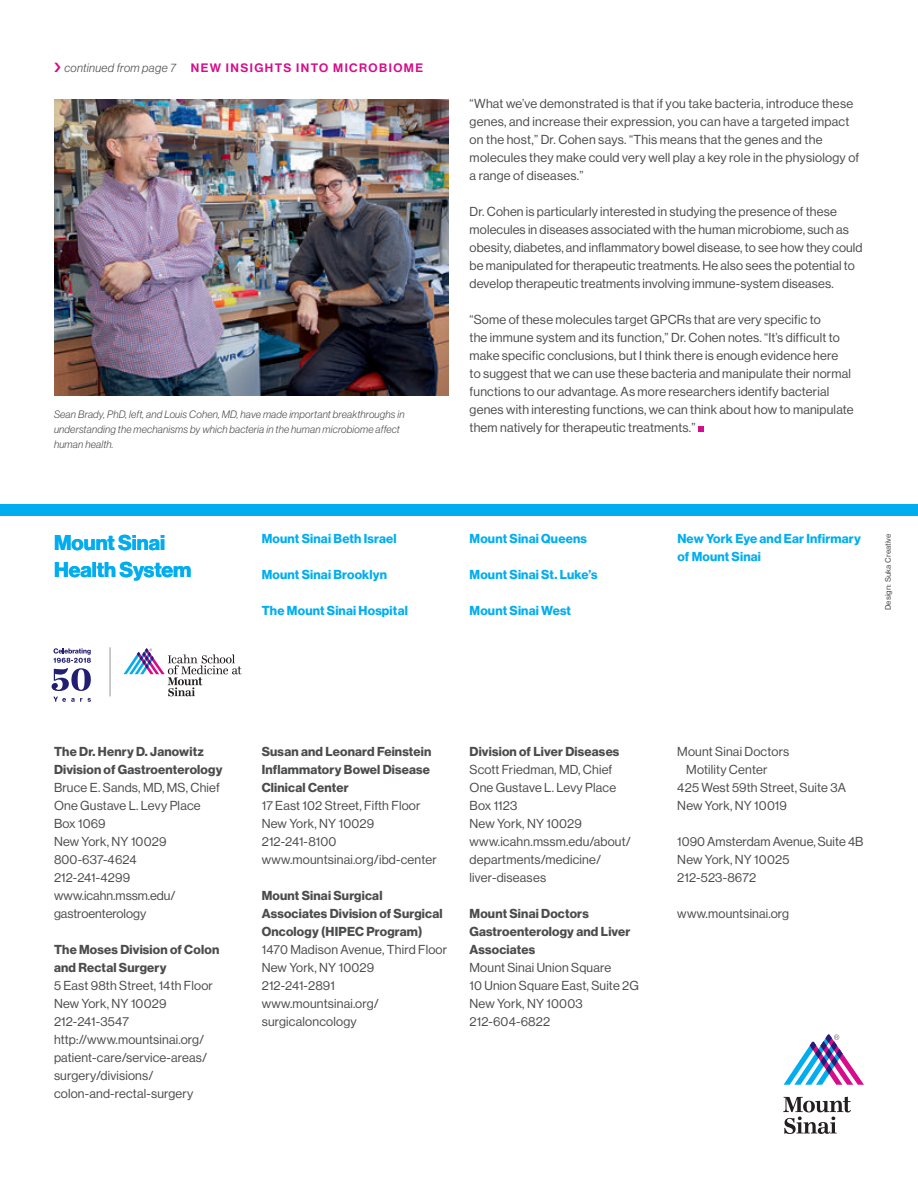
<style>
.page{position:relative;width:918px;height:1188px;background:#fff}
.page>*{position:absolute;margin:0;border:0;box-sizing:border-box;transform-origin:0 0}
.t1{font:21px/27px "N Haas Grotesk DS Std 75 Bd";color:#00aeef}
.t2{font:12.75px/18px "N Haas Grotesk DS Std 55 Rg";letter-spacing:.015em;color:#4b4c4d}
.t3{font:12.75px/18px "N Haas Grotesk DS Std 75 Bd";letter-spacing:.015em;color:#4b4c4d}
.t4{font:12.75px/18px "N Haas Grotesk DS Std 75 Bd";letter-spacing:.015em;color:#00aeef}
.t5{font:12px "N Haas Grotesk DS Std 65 Md";letter-spacing:.115em;color:#d70c8c}
.t6{font:10.5px/15px "N Haas Grotesk DS Std 46 Lt It";letter-spacing:.02em;color:#4b4c4d}
.t7{font:7.5px "N Haas Grotesk TX Std 55 Rg";color:#4b4c4d}
.s1{font-family:"N Haas Grotesk DS Std 46 Lt It";color:#4b4c4d}
</style>
<div class="page">
<svg style="left:783px;top:1097px;width:68px;height:37px"></svg>
<svg style="left:784px;top:1035px;width:80px;height:50px"></svg>
<svg style="left:698px;top:426px;width:6px;height:6px"></svg>
<img style="left:54px;top:99px;width:394px;height:297px">
<div style="left:0;top:504px;width:918px;height:12px;background:#00aeef"></div>
<hr style="left:110px;top:647px;width:1px;height:49px;background:#939598">
<svg style="left:53px;top:697px;width:29px;height:5px"></svg>
<svg style="left:88px;top:698px;width:3px;height:4px"></svg>
<svg style="left:52px;top:648px;width:39px;height:43px"></svg>
<svg style="left:124px;top:648px;width:118px;height:48px"></svg>
<p class="t5" style="left:64px;top:61px;width:360px"><span class="s1">continued from page 7</span> NEW INSIGHTS INTO MICROBIOME</p>
<p class="t6" style="left:54px;top:406px;width:352px">Sean Brady, PhD, left, and Louis Cohen, MD, have made important breakthroughs in understanding the mechanisms by which bacteria in the human microbiome affect human health.</p>
<p class="t2" style="left:470px;top:95px;width:391px">“What we’ve demonstrated is that if you take bacteria, introduce these genes, and increase their expression, you can have a targeted impact on the host,” Dr. Cohen says. “This means that the genes and the molecules they make could very well play a key role in the physiology of a range of diseases.”</p>
<p class="t2" style="left:470px;top:203px;width:394px">Dr. Cohen is particularly interested in studying the presence of these molecules in diseases associated with the human microbiome, such as obesity, diabetes, and inflammatory bowel disease, to see how they could be manipulated for therapeutic treatments. He also sees the potential to develop therapeutic treatments involving immune-system diseases.</p>
<p class="t2" style="left:470px;top:311px;width:386px">“Some of these molecules target GPCRs that are very specific to<br>the immune system and its function,” Dr. Cohen notes. “It’s difficult to make specific conclusions, but I think there is enough evidence here<br>to suggest that we can use these bacteria and manipulate their normal functions to our advantage. As more researchers identify bacterial genes with interesting functions, we can think about how to manipulate them natively for therapeutic treatments.”</p>
<p class="t4" style="left:262px;top:530px;width:136px">Mount Sinai Beth Israel</p>
<p class="t4" style="left:262px;top:566px;width:127px">Mount Sinai Brooklyn</p>
<p class="t4" style="left:262px;top:602px;width:148px">The Mount Sinai Hospital</p>
<p class="t4" style="left:470px;top:530px;width:119px">Mount Sinai Queens</p>
<p class="t4" style="left:470px;top:566px;width:129px">Mount Sinai St. Luke’s</p>
<p class="t4" style="left:470px;top:602px;width:103px">Mount Sinai West</p>
<p class="t4" style="left:677px;top:530px;width:185px">New York Eye and Ear Infirmary of Mount Sinai</p>
<h1 class="t1" style="left:54px;top:529px;width:139px">Mount Sinai<br>Health System</h1>
<p class="t7" style="left:884px;top:610px;width:78px;rotate:-90deg">Design: Suka Creative</p>
<p class="t3" style="left:54px;top:743px;width:170px">The Dr. Henry D. Janowitz<br>Division of Gastroenterology</p>
<p class="t2" style="left:54px;top:779px;width:167px">Bruce E. Sands, MD, MS, Chief<br>One Gustave L. Levy Place<br>Box 1069<br>New York, NY 10029<br>800-637-4624<br>212-241-4299 www.icahn.mssm.edu/ gastroenterology</p>
<p class="t3" style="left:54px;top:941px;width:167px">The Moses Division of Colon and Rectal Surgery</p>
<p class="t2" style="left:54px;top:977px;width:161px">5 East 98th Street, 14th Floor<br>New York, NY 10029<br>212-241-3547 http://www.mountsinai.org/ patient-care/service-areas/ surgery/divisions/ colon-and-rectal-surgery</p>
<p class="t3" style="left:262px;top:743px;width:171px;text-align:justify">Susan and Leonard Feinstein Inflammatory Bowel Disease Clinical Center</p>
<p class="t2" style="left:262px;top:797px;width:177px">17 East 102 Street, Fifth Floor<br>New York, NY 10029<br>212-241-8100 www.mountsinai.org/ibd-center</p>
<p class="t3" style="left:262px;top:887px;width:182px">Mount Sinai Surgical<br>Associates Division of Surgical<br>Oncology (HIPEC Program)</p>
<p class="t2" style="left:262px;top:941px;width:187px">1470 Madison Avenue, Third Floor<br>New York, NY 10029<br>212-241-2891 www.mountsinai.org/ surgicaloncology</p>
<p class="t3" style="left:470px;top:743px;width:151px">Division of Liver Diseases</p>
<p class="t2" style="left:470px;top:761px;width:163px">Scott Friedman, MD, Chief<br>One Gustave L. Levy Place<br>Box 1123<br>New York, NY 10029 www.icahn.mssm.edu/about/ departments/medicine/ liver-diseases</p>
<p class="t3" style="left:470px;top:905px;width:162px">Mount Sinai Doctors<br>Gastroenterology and Liver<br>Associates</p>
<p class="t2" style="left:470px;top:959px;width:171px">Mount Sinai Union Square<br>10 Union Square East, Suite 2G<br>New York, NY 10003<br>212-604-6822</p>
<p class="t2" style="left:677px;top:743px;width:114px">Mount Sinai Doctors</p>
<p class="t2" style="left:686px;top:761px;width:83px">Motility Center</p>
<p class="t2" style="left:677px;top:779px;width:170px">425 West 59th Street, Suite 3A</p>
<p class="t2" style="left:677px;top:797px;width:111px">New York, NY 10019</p>
<p class="t2" style="left:677px;top:833px;width:188px">1090 Amsterdam Avenue, Suite 4B<br>New York, NY 10025<br>212-523-8672</p>
<p class="t2" style="left:677px;top:905px;width:113px">www.mountsinai.org</p>
</div>
